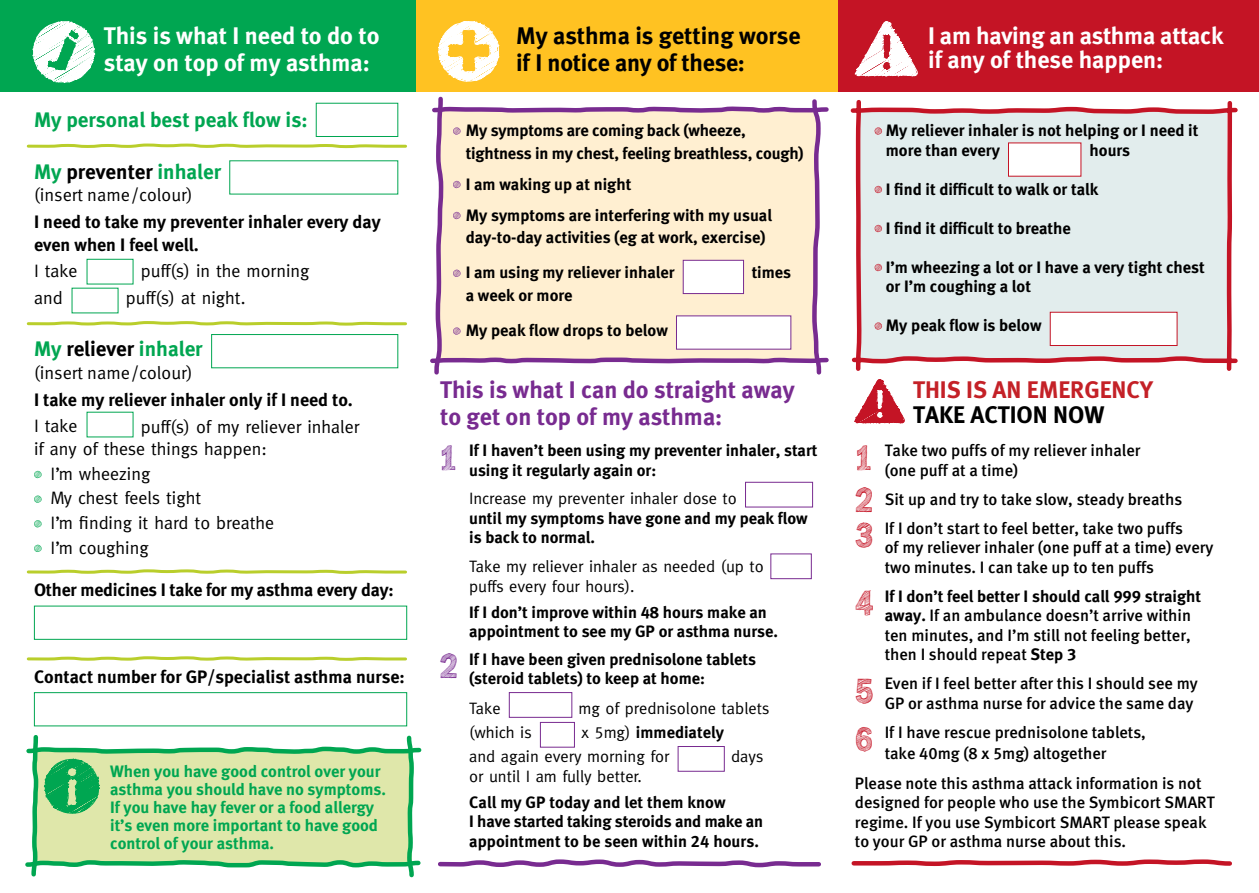
<style>
.page{position:relative;width:1259px;height:893px;background:#fff}
.page>*{position:absolute;margin:0;border:0;box-sizing:border-box;transform-origin:0 0}
.t1{font:24px/27px "Meta Bold LF";color:#fff}
.t2{font:24px/27px "Meta Bold LF";color:#000}
.t3{font:24px/27px "Meta Bold LF";color:#782b90}
.t4{font:24px "Meta Bold LF";color:#c42127}
.t5{font:21px "Meta Bold LF";color:#00a651}
.t6{font:18px/22.5px "Meta Bold LF";color:#000}
.t7{font:18px/24.6px "Meta";color:#000}
.t8{font:18px "Meta Normal LF";color:#000}
.t9{font:16.5px/19.5px "Meta Bold LF";color:#000}
.t10{font:16.5px/19.5px "Meta Medium LF";color:#000}
.t11{font:16.5px/19.5px "Meta";color:#000}
.t12{font:16.5px/18px "Meta Bold LF";color:#00a651}
.s1{color:#000}
.s2{font-family:"Sketch Gothic";font-weight:700;font-size:36px;color:#782b90}
.s3{font-family:"Meta"}
.s4{font-family:"Meta Normal LF"}
.s5{font-family:"Sketch Gothic";font-weight:700;font-size:36px;color:#c41425}
.s6{font-family:"Meta Bold LF"}
</style>
<div class="page">
<div style="left:838px;top:0;width:421px;height:91px;background:#c41425"></div>
<div style="left:0;top:0;width:419px;height:91px;background:#00a651"></div>
<div style="left:417px;top:0;width:421px;height:91px;background:#ffc222"></div>
<div style="left:745px;top:482px;width:68px;height:25px;background:#fff;border:1px solid #782b90"></div>
<div style="left:770px;top:553px;width:41px;height:26px;background:#fff;border:1px solid #782b90"></div>
<div style="left:509px;top:692px;width:63px;height:26px;background:#fff;border:1px solid #782b90"></div>
<div style="left:540px;top:722px;width:35px;height:25px;background:#fff;border:1px solid #782b90"></div>
<div style="left:678px;top:746px;width:46px;height:26px;background:#fff;border:1px solid #782b90"></div>
<div style="left:34px;top:692px;width:373px;height:34px;background:#fff;border:1px solid #00a651"></div>
<svg style="left:854px;top:21px;width:64px;height:56px"></svg>
<svg style="left:854px;top:379px;width:51px;height:45px"></svg>
<svg style="left:850px;top:100px;width:388px;height:271px;background:#e4e2e3"></svg>
<svg style="left:32px;top:21px;width:64px;height:62px"></svg>
<svg style="left:430px;top:96px;width:399px;height:279px"></svg>
<svg style="left:438px;top:859px;width:383px;height:9px"></svg>
<svg style="left:26px;top:143px;width:381px;height:6px"></svg>
<svg style="left:26px;top:321px;width:381px;height:5px"></svg>
<svg style="left:26px;top:569px;width:381px;height:5px"></svg>
<svg style="left:26px;top:656px;width:381px;height:5px"></svg>
<svg style="left:438px;top:21px;width:62px;height:61px"></svg>
<div style="left:316px;top:103px;width:82px;height:34px;background:#fff;border:1px solid #00a651"></div>
<div style="left:87px;top:259px;width:46px;height:25px;background:#fff;border:1px solid #00a651"></div>
<svg style="left:34px;top:471px;width:8px;height:7px"></svg>
<svg style="left:34px;top:495px;width:8px;height:8px"></svg>
<svg style="left:34px;top:520px;width:8px;height:7px"></svg>
<svg style="left:34px;top:545px;width:8px;height:7px"></svg>
<div style="left:34px;top:606px;width:373px;height:34px;background:#fff;border:1px solid #00a651"></div>
<svg style="left:851px;top:859px;width:381px;height:7px"></svg>
<svg style="left:25px;top:735px;width:397px;height:143px"></svg>
<div style="left:211px;top:334px;width:187px;height:34px;background:#fff;border:1px solid #00a651"></div>
<h1 class="t1" style="left:104px;top:22px;width:277px">This is what I need to do to stay on top of my asthma:</h1>
<p class="t5" style="left:34px;top:107px;width:275px">My personal best peak flow is:</p>
<p class="t5" style="left:34px;top:159px;width:189px">My <span class="s1">preventer</span> inhaler</p>
<p class="t8" style="left:34px;top:185px;width:160px">(insert name/colour)</p>
<p class="t6" style="left:34px;top:210px;width:348px">I need to take my preventer inhaler every day even when I feel well.</p>
<p class="t7" style="left:34px;top:259px;width:45px">I take</p>
<p class="t7" style="left:141px;top:259px;width:170px">puff(s) in the morning</p>
<p class="t7" style="left:34px;top:285px;width:30px">and</p>
<p class="t7" style="left:126px;top:285px;width:121px">puff(s) at night.</p>
<p class="t5" style="left:34px;top:337px;width:170px">My <span class="s1">reliever</span> inhaler</p>
<p class="t8" style="left:34px;top:362px;width:160px">(insert name/colour)</p>
<p class="t6" style="left:34px;top:388px;width:320px">I take my reliever inhaler only if I need to.</p>
<p class="t7" style="left:34px;top:414px;width:45px">I take</p>
<p class="t7" style="left:34px;top:415px;width:327px;line-height:22.5px;text-indent:107px">puff(s) of my reliever inhaler if any of these things happen:</p>
<p class="t7" style="left:51px;top:461px;width:225px">I’m wheezing<br>My chest feels tight<br>I’m finding it hard to breathe<br>I’m coughing</p>
<p class="t6" style="left:34px;top:579px;width:361px">Other medicines I take for my asthma every day:</p>
<p class="t6" style="left:34px;top:665px;width:372px">Contact number for GP/specialist asthma nurse:</p>
<p class="t12" style="left:110px;top:762px;width:277px">When you have good control over your asthma you should have no symptoms.<br>If you have hay fever or a food allergy it’s even more important to have good control of your asthma.</p>
<h1 class="t2" style="left:516px;top:22px;width:286px">My asthma is getting worse if I notice any of these:</h1>
<p class="t9" style="left:466px;top:119px;width:339px;line-height:22.5px">My symptoms are coming back (wheeze, tightness in my chest, feeling breathless, cough)</p>
<p class="t9" style="left:466px;top:168px;width:308px;line-height:31px">I am waking up at night<br>My symptoms are interfering with my usual</p>
<p class="t9" style="left:466px;top:220px;width:301px;line-height:35.2px">day-to-day activities (eg at work, exercise)<br>I am using my reliever inhaler</p>
<p class="t9" style="left:751px;top:263px;width:41px">times</p>
<p class="t9" style="left:466px;top:277px;width:204px;line-height:35.2px">a week or more<br>My peak flow drops to below</p>
<h1 class="t3" style="left:440px;top:376px;width:356px">This is what I can do straight away to get on top of my asthma:</h1>
<p class="t9" style="left:469px;top:440px;width:350px;text-indent:-30px"><span class="s2">1</span> If I haven’t been using my preventer inhaler, start using it regularly again or:</p>
<p class="t11" style="left:469px;top:489px;width:269px">Increase my preventer inhaler dose to</p>
<p class="t9" style="left:469px;top:508px;width:340px">until my symptoms have gone and my peak flow is back to normal.</p>
<p class="t11" style="left:469px;top:557px;width:296px">Take my reliever inhaler as needed (up to puffs every four hours).</p>
<p class="t9" style="left:469px;top:602px;width:310px">If I don’t improve within 48 hours make an appointment to see my GP or asthma nurse.</p>
<p class="t9" style="left:469px;top:649px;width:288px;text-indent:-30px"><span class="s2">2</span> If I have been given prednisolone tablets (steroid tablets) to keep at home:</p>
<p class="t11" style="left:469px;top:699px;width:33px">Take</p>
<p class="t11" style="left:578px;top:699px;width:192px">mg of prednisolone tablets</p>
<p class="t11" style="left:469px;top:723px;width:64px">(which is</p>
<p class="t9" style="left:581px;top:723px;width:144px"><span class="s3">x</span> <span class="s4">5</span><span class="s3">mg)</span> immediately</p>
<p class="t11" style="left:469px;top:747px;width:202px">and again every morning for</p>
<p class="t11" style="left:731px;top:747px;width:34px">days</p>
<p class="t11" style="left:469px;top:766px;width:174px">or until I am fully better.</p>
<p class="t9" style="left:469px;top:792px;width:295px">Call my GP today and let them know<br>I have started taking steroids and make an appointment to be seen within 24 hours.</p>
<h1 class="t1" style="left:928px;top:24px;width:297px;line-height:24px">I am having an asthma attack if any of these happen:</h1>
<p class="t9" style="left:886px;top:120px;width:314px">My reliever inhaler is not helping or I need it more than every</p>
<p class="t9" style="left:1089px;top:140px;width:42px">hours</p>
<p class="t9" style="left:886px;top:179px;width:214px">I find it difficult to walk or talk</p>
<p class="t9" style="left:886px;top:218px;width:187px">I find it difficult to breathe</p>
<p class="t9" style="left:886px;top:257px;width:320px">I’m wheezing a lot or I have a very tight chest or I’m coughing a lot</p>
<p class="t9" style="left:886px;top:315px;width:157px">My peak flow is below</p>
<h1 class="t4" style="left:913px;top:375px;width:241px">THIS IS AN EMERGENCY</h1>
<h1 class="t2" style="left:913px;top:401px;width:193px">TAKE ACTION NOW</h1>
<p class="t10" style="left:884px;top:440px;width:257px;text-indent:-30px"><span class="s5">1</span> Take two puffs of my reliever inhaler (one puff at a time)</p>
<p class="t10" style="left:855px;top:484px;width:330px;line-height:29.1px"><span class="s5">2</span> Sit up and try to take slow, steady breaths<br><span class="s5">3</span> If I don’t start to feel better, take two puffs</p>
<p class="t10" style="left:884px;top:538px;width:330px">of my reliever inhaler (one puff at a time) every two minutes. I can take up to ten puffs</p>
<p class="t9" style="left:855px;top:586px;width:348px"><span class="s5">4</span> If I don’t feel better I should call 999 straight</p>
<p class="t10" style="left:884px;top:606px;width:308px;text-align:justify"><span class="s6">away.</span> If an ambulance doesn’t arrive within ten minutes, and I’m still not feeling better, then I should repeat <span class="s6">Step 3</span></p>
<p class="t10" style="left:855px;top:674px;width:344px;text-align:right"><span class="s5">5</span> Even if I feel better after this I should see my<br>GP or asthma nurse for advice the same day</p>
<p class="t10" style="left:855px;top:722px;width:292px;line-height:21px;text-align:center"><span class="s5">6</span> If I have rescue prednisolone tablets, take 40mg (8 x 5mg) altogether</p>
<p class="t10" style="left:855px;top:773px;width:361px">Please note this asthma attack information is not designed for people who use the Symbicort SMART regime. If you use Symbicort SMART please speak to your GP or asthma nurse about this.</p>
</div>
